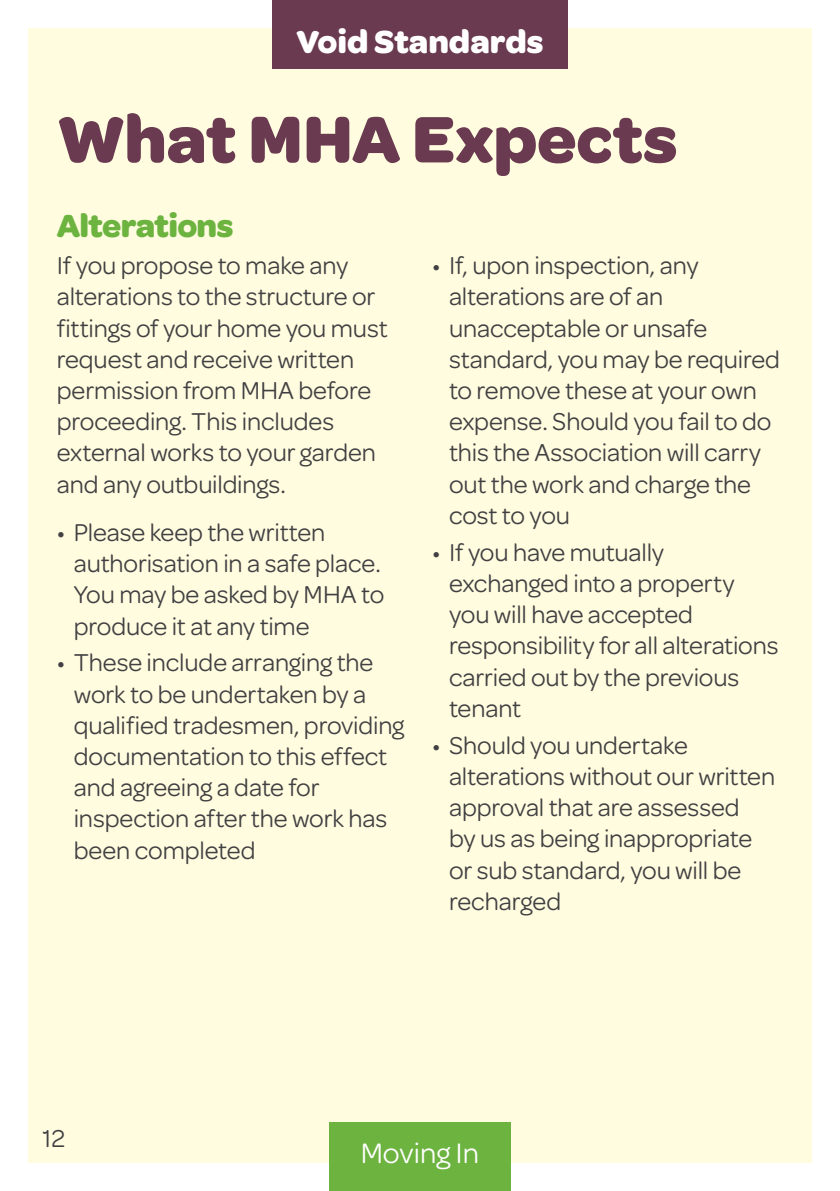
<style>
.page{position:relative;width:840px;height:1191px;background:#fff}
.page>*{position:absolute;margin:0;border:0;box-sizing:border-box;transform-origin:0 0}
.t1{font:700 70px "Omnes";letter-spacing:-.005em;color:#693a50}
.t2{font:700 34px "Omnes";color:#fff}
.t3{font:700 34px "Omnes";letter-spacing:-.025em;color:#6cb33f}
.t4{font:30px "Omnes";color:#fff}
.t5{font:26px/31.2px "Omnes";letter-spacing:-.005em;color:#414042}
</style>
<div class="page">
<div style="left:28px;top:28px;width:783px;height:1134px;background:#fffcdf"></div>
<div style="left:272px;top:0;width:295px;height:68px;background:#693a50"></div>
<div style="left:329px;top:1123px;width:181px;height:68px;background:#6cb33f"></div>
<h2 class="t2" style="left:296px;top:16px;width:249px">Void Standards</h2>
<h1 class="t1" style="left:57px;top:87px;width:622px">What MHA Expects</h1>
<h2 class="t3" style="left:57px;top:201px;width:178px">Alterations</h2>
<p class="t5" style="left:57px;top:248px;width:332px">If you propose to make any alterations to the structure or fittings of your home you must request and receive written permission from MHA before proceeding. This includes external works to your garden and any outbuildings.</p>
<p class="t5" style="left:74px;top:515px;width:312px;text-indent:-17px">• Please keep the written authorisation in a safe place.<br>You may be asked by MHA to produce it at any time</p>
<p class="t5" style="left:74px;top:645px;width:332px;text-indent:-17px">• These include arranging the work to be undertaken by a qualified tradesmen, providing documentation to this effect and agreeing a date for inspection after the work has been completed</p>
<p class="t5" style="left:449px;top:248px;width:332px;text-indent:-17px">• If, upon inspection, any alterations are of an unacceptable or unsafe standard, you may be required to remove these at your own expense. Should you fail to do this the Association will carry out the work and charge the cost to you</p>
<p class="t5" style="left:449px;top:535px;width:331px;text-indent:-17px">• If you have mutually exchanged into a property you will have accepted responsibility for all alterations carried out by the previous tenant</p>
<p class="t5" style="left:449px;top:728px;width:327px;text-indent:-17px">• Should you undertake alterations without our written approval that are assessed<br>by us as being inappropriate or sub standard, you will be recharged</p>
<p class="t5" style="left:43px;top:1121px;width:24px">12</p>
<p class="t4" style="left:360px;top:1132px;width:120px">Moving In</p>
</div>
